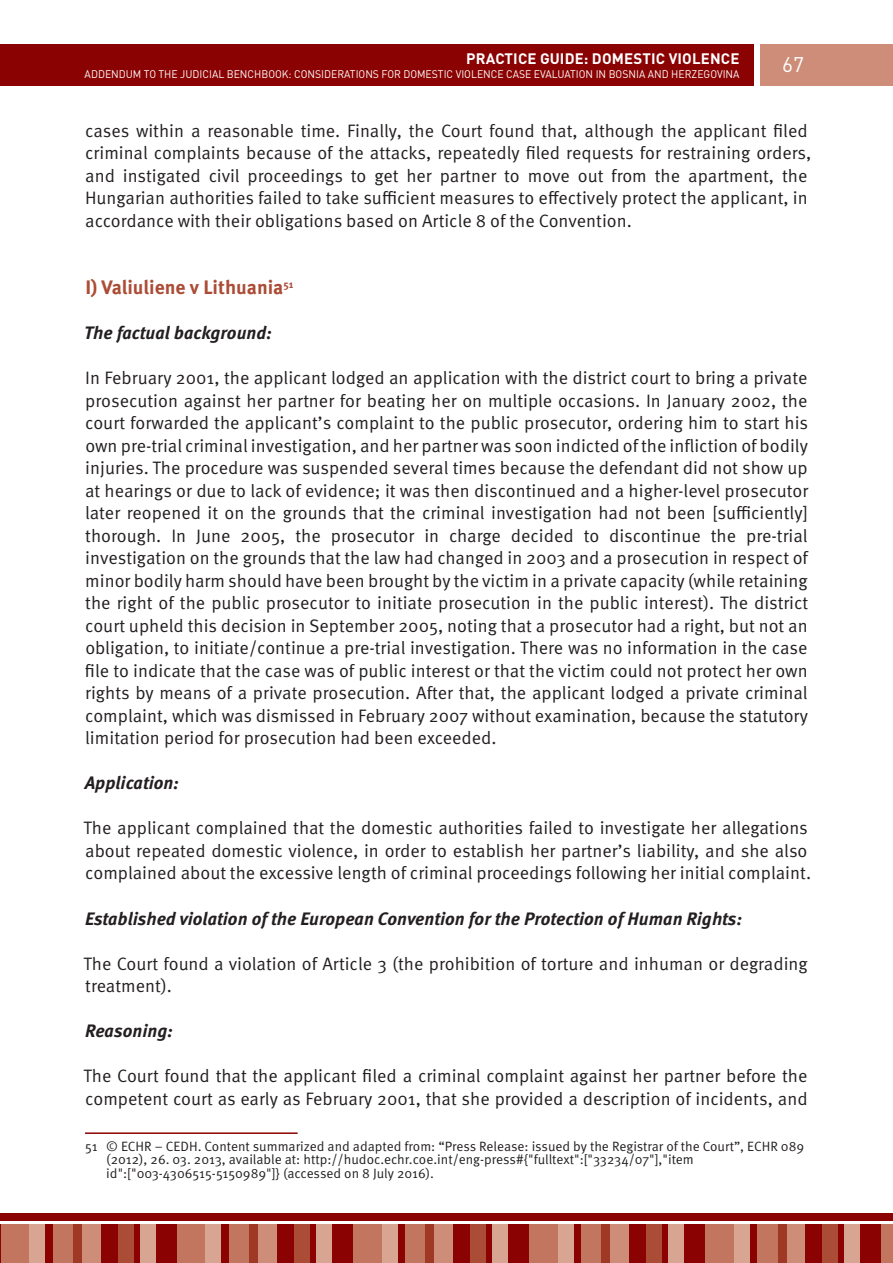
<style>
.page{position:relative;width:893px;height:1263px;background:#fff}
.page>*{position:absolute;margin:0;border:0;box-sizing:border-box;transform-origin:0 0}
.t1{font:21px "DIN Pro";color:#fff}
.t2{font:700 19.5px "Meta Pro";color:#ab4c36}
.t3{font:18px/22.5px "Meta Pro";color:#231f20}
.t4{font:italic 700 18px "Meta Pro";color:#231f20}
.t5{font:700 15px "DIN Pro";letter-spacing:.01em;color:#fff}
.t6{font:13.5px/13.5px "Meta Pro";color:#231f20}
.t7{font:10.95px "DIN Pro";color:#fff;scale:.95 1}
</style>
<div class="page">
<div style="left:0;top:45px;width:754px;height:41px;background:#8b0202"></div>
<div style="left:0;top:1213px;width:893px;height:7px;background:#8b0202"></div>
<div style="left:760px;top:45px;width:133px;height:41px;background:#cd8d78"></div>
<hr style="left:0;top:1225px;width:1px;height:38px;background:#8b0202">
<div style="left:156px;top:1225px;width:21px;height:38px;background:#8b0202"></div>
<div style="left:332px;top:1225px;width:21px;height:38px;background:#8b0202"></div>
<div style="left:508px;top:1225px;width:21px;height:38px;background:#8b0202"></div>
<div style="left:684px;top:1225px;width:21px;height:38px;background:#8b0202"></div>
<div style="left:860px;top:1225px;width:21px;height:38px;background:#8b0202"></div>
<div style="left:101px;top:1225px;width:17px;height:38px;background:#8b0202"></div>
<div style="left:277px;top:1225px;width:17px;height:38px;background:#8b0202"></div>
<div style="left:453px;top:1225px;width:17px;height:38px;background:#8b0202"></div>
<div style="left:629px;top:1225px;width:17px;height:38px;background:#8b0202"></div>
<div style="left:805px;top:1225px;width:17px;height:38px;background:#8b0202"></div>
<div style="left:52px;top:1225px;width:22px;height:38px;background:#c27660"></div>
<div style="left:228px;top:1225px;width:22px;height:38px;background:#c27660"></div>
<div style="left:404px;top:1225px;width:22px;height:38px;background:#c27660"></div>
<div style="left:580px;top:1225px;width:22px;height:38px;background:#c27660"></div>
<div style="left:756px;top:1225px;width:22px;height:38px;background:#c27660"></div>
<div style="left:45px;top:1225px;width:7px;height:38px;background:#8b0202"></div>
<div style="left:221px;top:1225px;width:7px;height:38px;background:#8b0202"></div>
<div style="left:397px;top:1225px;width:7px;height:38px;background:#8b0202"></div>
<div style="left:573px;top:1225px;width:7px;height:38px;background:#8b0202"></div>
<div style="left:749px;top:1225px;width:7px;height:38px;background:#8b0202"></div>
<div style="left:133px;top:1225px;width:8px;height:38px;background:#8b0202"></div>
<div style="left:309px;top:1225px;width:8px;height:38px;background:#8b0202"></div>
<div style="left:485px;top:1225px;width:8px;height:38px;background:#8b0202"></div>
<div style="left:661px;top:1225px;width:8px;height:38px;background:#8b0202"></div>
<div style="left:837px;top:1225px;width:8px;height:38px;background:#8b0202"></div>
<div style="left:1px;top:1225px;width:29px;height:38px;background:#c27660"></div>
<div style="left:177px;top:1225px;width:29px;height:38px;background:#c27660"></div>
<div style="left:353px;top:1225px;width:29px;height:38px;background:#c27660"></div>
<div style="left:529px;top:1225px;width:29px;height:38px;background:#c27660"></div>
<div style="left:705px;top:1225px;width:29px;height:38px;background:#c27660"></div>
<div style="left:881px;top:1225px;width:12px;height:38px;background:#c27660"></div>
<div style="left:82px;top:1225px;width:19px;height:38px;background:#cd8d78"></div>
<div style="left:258px;top:1225px;width:19px;height:38px;background:#cd8d78"></div>
<div style="left:434px;top:1225px;width:19px;height:38px;background:#cd8d78"></div>
<div style="left:610px;top:1225px;width:19px;height:38px;background:#cd8d78"></div>
<div style="left:786px;top:1225px;width:19px;height:38px;background:#cd8d78"></div>
<div style="left:30px;top:1225px;width:15px;height:38px;background:#d8a592"></div>
<div style="left:206px;top:1225px;width:15px;height:38px;background:#d8a592"></div>
<div style="left:382px;top:1225px;width:15px;height:38px;background:#d8a592"></div>
<div style="left:558px;top:1225px;width:15px;height:38px;background:#d8a592"></div>
<div style="left:734px;top:1225px;width:15px;height:38px;background:#d8a592"></div>
<div style="left:141px;top:1225px;width:15px;height:38px;background:#d8a592"></div>
<div style="left:317px;top:1225px;width:15px;height:38px;background:#d8a592"></div>
<div style="left:493px;top:1225px;width:15px;height:38px;background:#d8a592"></div>
<div style="left:669px;top:1225px;width:15px;height:38px;background:#d8a592"></div>
<div style="left:845px;top:1225px;width:15px;height:38px;background:#d8a592"></div>
<div style="left:118px;top:1225px;width:15px;height:38px;background:#ab4c36"></div>
<div style="left:294px;top:1225px;width:15px;height:38px;background:#ab4c36"></div>
<div style="left:470px;top:1225px;width:15px;height:38px;background:#ab4c36"></div>
<div style="left:646px;top:1225px;width:15px;height:38px;background:#ab4c36"></div>
<div style="left:822px;top:1225px;width:15px;height:38px;background:#ab4c36"></div>
<div style="left:74px;top:1225px;width:8px;height:38px;background:#9f3824"></div>
<div style="left:250px;top:1225px;width:8px;height:38px;background:#9f3824"></div>
<div style="left:426px;top:1225px;width:8px;height:38px;background:#9f3824"></div>
<div style="left:602px;top:1225px;width:8px;height:38px;background:#9f3824"></div>
<div style="left:778px;top:1225px;width:8px;height:38px;background:#9f3824"></div>
<hr style="left:85px;top:1132px;width:213px;height:2px;background:#8b0202">
<p class="t5" style="left:466px;top:49px;width:275px">PRACTICE GUIDE: DOMESTIC VIOLENCE</p>
<p class="t7" style="left:85px;top:66px;width:691px">ADDENDUM TO THE JUDICIAL BENCHBOOK: CONSIDERATIONS FOR DOMESTIC VIOLENCE CASE EVALUATION IN BOSNIA AND HERZEGOVINA</p>
<p class="t1" style="left:782px;top:50px;width:23px">67</p>
<p class="t3" style="left:85px;top:120px;width:728px">cases within a reasonable time. Finally, the Court found that, although the applicant filed criminal complaints because of the attacks, repeatedly filed requests for restraining orders, and instigated civil proceedings to get her partner to move out from the apartment, the Hungarian authorities failed to take sufficient measures to effectively protect the applicant, in accordance with their obligations based on Article 8 of the Convention.</p>
<p class="t2" style="left:86px;top:275px;width:209px">I) Valiuliene v Lithuania<sup>51</sup></p>
<p class="t4" style="left:84px;top:322px;width:189px">The factual background:</p>
<p class="t3" style="left:85px;top:367px;width:725px;text-align:justify">In February 2001, the applicant lodged an application with the district court to bring a private prosecution against her partner for beating her on multiple occasions. In January 2002, the court forwarded the applicant’s complaint to the public prosecutor, ordering him to start his own pre-trial criminal investigation, and her partner was soon indicted of the infliction of bodily injuries. The procedure was suspended several times because the defendant did not show up at hearings or due to lack of evidence; it was then discontinued and a higher-level prosecutor later reopened it on the grounds that the criminal investigation had not been [sufficiently] thorough. In June 2005, the prosecutor in charge decided to discontinue the pre-trial investigation on the grounds that the law had changed in 2003 and a prosecution in respect of minor bodily harm should have been brought by the victim in a private capacity (while retaining the right of the public prosecutor to initiate prosecution in the public interest). The district court upheld this decision in September 2005, noting that a prosecutor had a right, but not an obligation, to initiate/continue a pre-trial investigation. There was no information in the case file to indicate that the case was of public interest or that the victim could not protect her own rights by means of a private prosecution. After that, the applicant lodged a private criminal complaint, which was dismissed in February 2007 without examination, because the statutory limitation period for prosecution had been exceeded.</p>
<p class="t4" style="left:85px;top:772px;width:96px">Application:</p>
<p class="t3" style="left:84px;top:817px;width:729px">The applicant complained that the domestic authorities failed to investigate her allegations about repeated domestic violence, in order to establish her partner’s liability, and she also complained about the excessive length of criminal proceedings following her initial complaint.</p>
<p class="t4" style="left:85px;top:907px;width:658px">Established violation of the European Convention for the Protection of Human Rights:</p>
<p class="t3" style="left:84px;top:952px;width:726px">The Court found a violation of Article 3 (the prohibition of torture and inhuman or degrading treatment).</p>
<p class="t4" style="left:85px;top:1019px;width:89px">Reasoning:</p>
<p class="t3" style="left:84px;top:1065px;width:726px">The Court found that the applicant filed a criminal complaint against her partner before the competent court as early as February 2001, that she provided a description of incidents, and</p>
<p class="t6" style="left:106px;top:1140px;width:699px;text-indent:-21px">51 © ECHR – CEDH. Content summarized and adapted from: “Press Release: issued by the Registrar of the Court”, ECHR 089 (2012), 26. 03. 2013, available at: http://hudoc.echr.coe.int/eng-press#{"fulltext":["33234/07"],"item id":["003-4306515-5150989"]} (accessed on 8 July 2016).</p>
</div>
